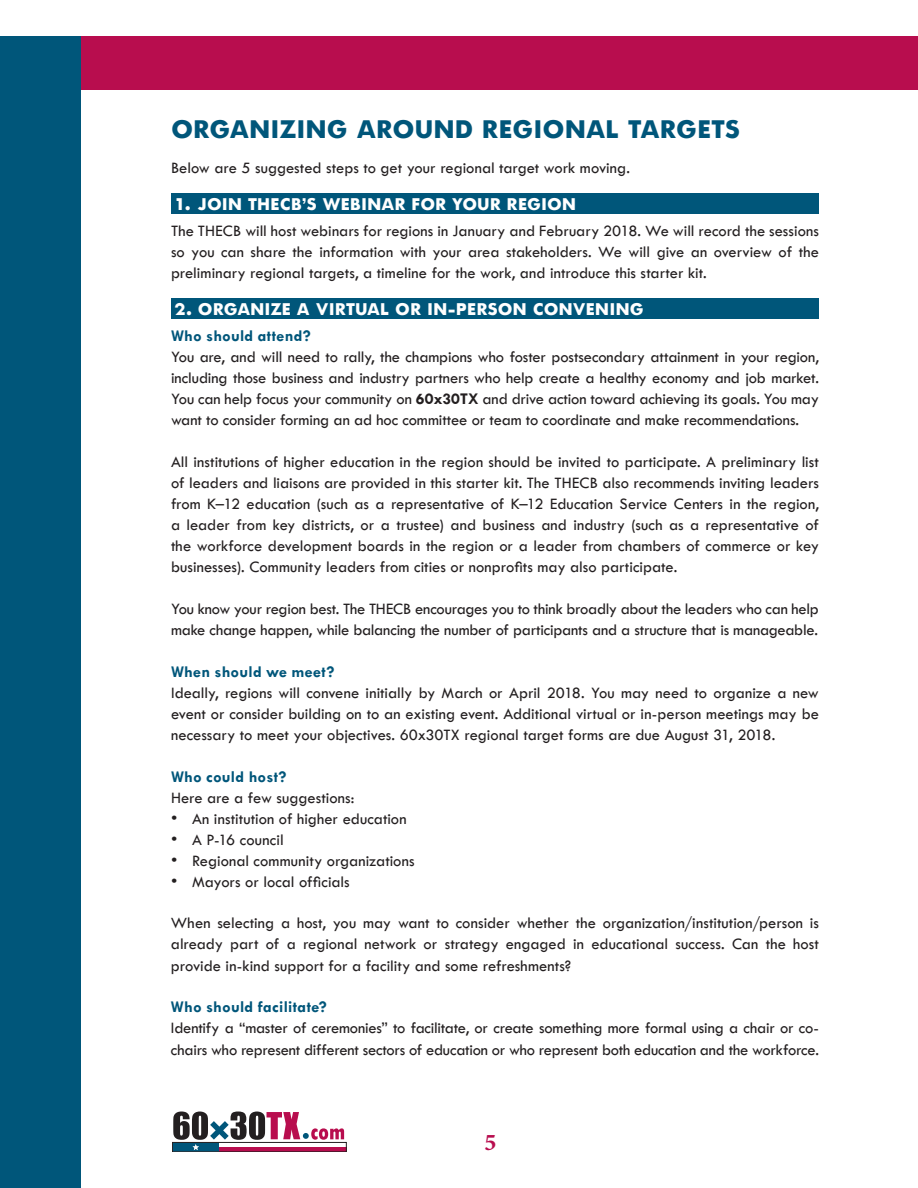
<style>
.page{position:relative;width:918px;height:1188px;background:#fff}
.page>*{position:absolute;margin:0;border:0;box-sizing:border-box;transform-origin:0 0}
.t1{font:800 27px "Tw Cen MT Std";letter-spacing:.01em;color:#00567a}
.t2{font:700 24px "Minion Pro";color:#b80d4e}
.t3{font:800 18px "Tw Cen MT Std";letter-spacing:.01em;color:#fff}
.t4{font:16.5px/21px "Tw Cen MT Std";letter-spacing:-.005em;color:#231f20;text-align:justify}
.t5{font:700 16.5px "Tw Cen MT Std";letter-spacing:.015em;color:#00567a}
.s1{font-weight:700}
.s2{font-size:18px}
</style>
<div class="page">
<div style="left:81px;top:36px;width:837px;height:54px;background:#b80d4e"></div>
<div style="left:0;top:36px;width:81px;height:1152px;background:#00567a"></div>
<div style="left:172px;top:1142px;width:174px;height:10px;border:1px solid #231f20"></div>
<svg style="left:172px;top:1112px;width:172px;height:40px"></svg>
<div style="left:171px;top:194px;width:648px;height:20px;background:#00567a"></div>
<div style="left:171px;top:298px;width:648px;height:22px;background:#00567a"></div>
<h1 class="t1" style="left:171px;top:113px;width:571px">ORGANIZING AROUND REGIONAL TARGETS</h1>
<p class="t4" style="left:171px;top:157px;width:461px">Below are 5 suggested steps to get your regional target work moving.</p>
<p class="t3" style="left:174px;top:193px;width:404px">1. JOIN THECB’S WEBINAR FOR YOUR REGION</p>
<p class="t4" style="left:171px;top:220px;width:649px">The THECB will host webinars for regions in January and February 2018. We will record the sessions so you can share the information with your area stakeholders. We will give an overview of the preliminary regional targets, a timeline for the work, and introduce this starter kit.</p>
<p class="t3" style="left:174px;top:298px;width:471px">2. ORGANIZE A VIRTUAL OR IN-PERSON CONVENING</p>
<p class="t5" style="left:171px;top:326px;width:141px">Who should attend?</p>
<p class="t4" style="left:171px;top:346px;width:650px">You are, and will need to rally, the champions who foster postsecondary attainment in your region, including those business and industry partners who help create a healthy economy and job market.<br>You can help focus your community on <span class="s1">60x30TX</span> and drive action toward achieving its goals. You may want to consider forming an ad hoc committee or team to coordinate and make recommendations.</p>
<p class="t4" style="left:171px;top:451px;width:650px">All institutions of higher education in the region should be invited to participate. A preliminary list of leaders and liaisons are provided in this starter kit. The THECB also recommends inviting leaders from K–12 education (such as a representative of K–12 Education Service Centers in the region, a leader from key districts, or a trustee) and business and industry (such as a representative of the workforce development boards in the region or a leader from chambers of commerce or key businesses). Community leaders from cities or nonprofits may also participate.</p>
<p class="t4" style="left:171px;top:598px;width:649px">You know your region best. The THECB encourages you to think broadly about the leaders who can help make change happen, while balancing the number of participants and a structure that is manageable.</p>
<p class="t5" style="left:171px;top:662px;width:165px">When should we meet?</p>
<p class="t4" style="left:171px;top:682px;width:649px">Ideally, regions will convene initially by March or April 2018. You may need to organize a new event or consider building on to an existing event. Additional virtual or in-person meetings may be necessary to meet your objectives. 60x30TX regional target forms are due August 31, 2018.</p>
<p class="t5" style="left:171px;top:767px;width:117px">Who could host?</p>
<p class="t4" style="left:171px;top:787px;width:185px">Here are a few suggestions:</p>
<p class="t4" style="left:171px;top:808px;width:237px"><span class="s2">•</span> An institution of higher education</p>
<p class="t4" style="left:171px;top:829px;width:114px"><span class="s2">•</span> A P-16 council</p>
<p class="t4" style="left:171px;top:850px;width:245px"><span class="s2">•</span> Regional community organizations</p>
<p class="t4" style="left:171px;top:871px;width:180px"><span class="s2">•</span> Mayors or local officials</p>
<p class="t4" style="left:171px;top:913px;width:649px">When selecting a host, you may want to consider whether the organization/institution/person is already part of a regional network or strategy engaged in educational success. Can the host provide in-kind support for a facility and some refreshments?</p>
<p class="t5" style="left:171px;top:998px;width:157px">Who should facilitate?</p>
<p class="t4" style="left:171px;top:1018px;width:649px">Identify a “master of ceremonies” to facilitate, or create something more formal using a chair or co&shy;chairs who represent different sectors of education or who represent both education and the workforce.</p>
<h2 class="t2" style="left:484px;top:1125px;width:13px">5</h2>
</div>
